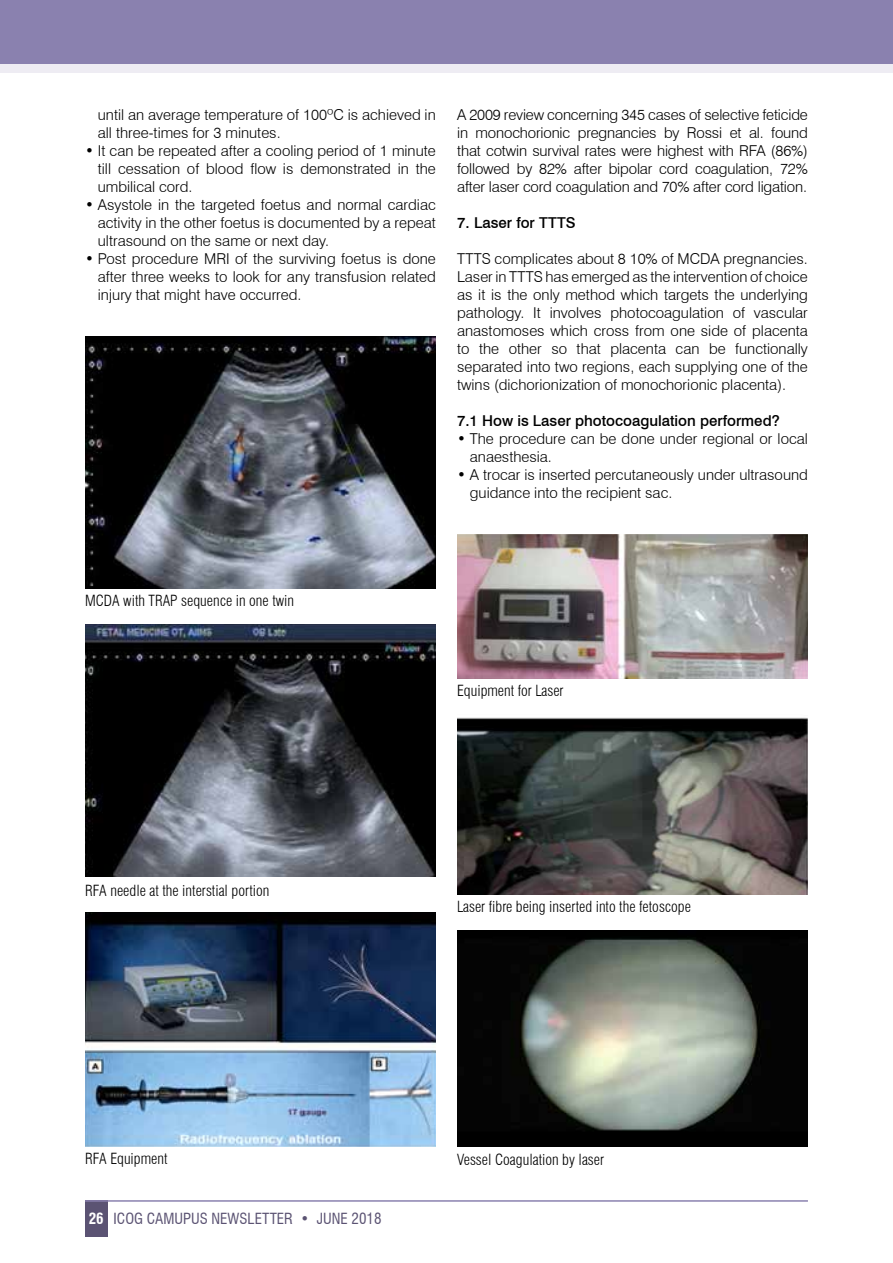
<style>
.page{position:relative;width:893px;height:1263px;background:#fff}
.page>*{position:absolute;margin:0;border:0;box-sizing:border-box;transform-origin:0 0}
.t1{font:300 15px/18px "Swiss 721 BT";color:#000;text-align:justify}
.t2{font:300 condensed 15px "Swiss 721 BT";color:#000}
.t3{font:500 15px "Swiss 721 BT";color:#000}
.t4{font:condensed 15px "Swiss 721 BT";color:#5b5373}
.s1{font-weight:700;color:#fff}
</style>
<div class="page">
<img style="left:85px;top:336px;width:351px;height:252px">
<img style="left:85px;top:624px;width:351px;height:252px">
<img style="left:85px;top:912px;width:351px;height:234px">
<img style="left:457px;top:534px;width:351px;height:144px">
<img style="left:457px;top:717px;width:351px;height:177px">
<img style="left:457px;top:930px;width:351px;height:216px">
<div style="left:85px;top:1200px;width:23px;height:36px;background:#5b5373"></div>
<div style="left:0;top:0;width:893px;height:64px;background:#8a81af"></div>
<div style="left:0;top:64px;width:893px;height:8px;background:#eeecf3"></div>
<hr style="left:85px;top:1200px;width:723px;height:2px;background:#8a81af">
<p class="t1" style="left:98px;top:106px;width:339px">until an average temperature of 100ºC is achieved in all three-times for 3 minutes.</p>
<p class="t1" style="left:98px;top:142px;width:340px;text-indent:-13px">• It can be repeated after a cooling period of 1 minute till cessation of blood flow is demonstrated in the umbilical cord.</p>
<p class="t1" style="left:98px;top:196px;width:340px;text-indent:-13px">• Asystole in the targeted foetus and normal cardiac activity in the other foetus is documented by a repeat ultrasound on the same or next day.</p>
<p class="t1" style="left:98px;top:250px;width:340px;text-indent:-13px">• Post procedure MRI of the surviving foetus is done after three weeks to look for any transfusion related injury that might have occurred.</p>
<p class="t1" style="left:457px;top:106px;width:352px">A 2009 review concerning 345 cases of selective feticide in monochorionic pregnancies by Rossi et al. found that cotwin survival rates were highest with RFA (86%) followed by 82% after bipolar cord coagulation, 72% after laser cord coagulation and 70% after cord ligation.</p>
<p class="t3" style="left:457px;top:214px;width:120px">7. Laser for TTTS</p>
<p class="t1" style="left:457px;top:250px;width:352px">TTTS complicates about 8 10% of MCDA pregnancies.<br>Laser in TTTS has emerged as the intervention of choice as it is the only method which targets the underlying pathology. It involves photocoagulation of vascular anastomoses which cross from one side of placenta to the other so that placenta can be functionally separated into two regions, each supplying one of the twins (dichorionization of monochorionic placenta).</p>
<p class="t3" style="left:457px;top:412px;width:324px">7.1 How is Laser photocoagulation performed?</p>
<p class="t1" style="left:470px;top:430px;width:340px;text-indent:-13px">• The procedure can be done under regional or local anaesthesia.</p>
<p class="t1" style="left:470px;top:466px;width:340px;text-indent:-13px">• A trocar is inserted percutaneously under ultrasound guidance into the recipient sac.</p>
<p class="t2" style="left:85px;top:591px;width:72px">MCDA with TRAP</p>
<p class="t2" style="left:181px;top:591px;width:115px">sequence in one twin</p>
<p class="t2" style="left:457px;top:682px;width:108px">Equipment for Laser</p>
<p class="t2" style="left:85px;top:881px;width:186px">RFA needle at the interstial portion</p>
<p class="t2" style="left:457px;top:897px;width:235px">Laser fibre being inserted into the fetoscope</p>
<p class="t2" style="left:85px;top:1149px;width:84px">RFA Equipment</p>
<p class="t4" style="left:89px;top:1209px;width:294px"><span class="s1">26</span> ICOG CAMUPUS NEWSLETTER • JUNE 2018</p>
<p class="t2" style="left:457px;top:1150px;width:149px">Vessel Coagulation by laser</p>
</div>
